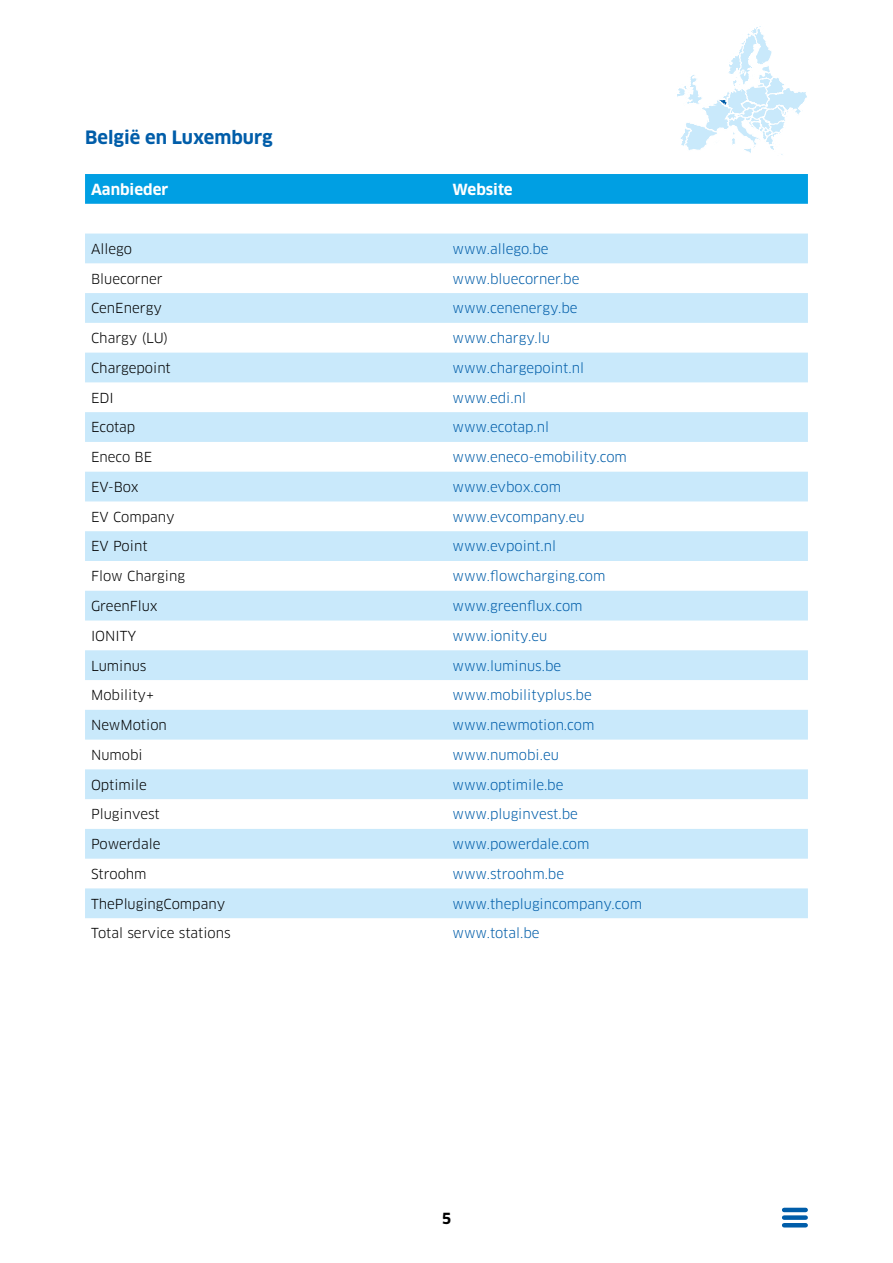
<style>
.page{position:relative;width:893px;height:1263px;background:#fff}
.page>*{position:absolute;margin:0;border:0;box-sizing:border-box;transform-origin:0 0}
.t1{font:700 18px "Clan OT";color:#005da9}
.t2{font:700 15px "Clan OT";color:#fff}
.t3{font:700 15px "Clan OT";color:#000}
.t4{font:13.5px "Clan OT";color:#005da9}
.t5{font:13.5px "Clan OT";color:#000}
</style>
<div class="page">
<div style="left:85px;top:174px;width:723px;height:30px;background:#009fe3"></div>
<svg style="left:85px;top:234px;width:723px;height:684px;fill:#c9e9fb"></svg>
<hr style="left:784px;top:1208px;width:22px;height:4px;background:#005da9">
<div style="left:784px;top:1215px;width:22px;height:5px;background:#005da9"></div>
<hr style="left:784px;top:1223px;width:22px;height:4px;background:#005da9">
<svg style="left:677px;top:26px;width:130px;height:129px"></svg>
<h1 class="t1" style="left:85px;top:127px;width:189px">België en Luxemburg</h1>
<p class="t2" style="left:91px;top:181px;width:79px">Aanbieder</p>
<p class="t2" style="left:452px;top:181px;width:62px">Website</p>
<p class="t5" style="left:91px;top:241px;width:42px">Allego</p>
<p class="t4" style="left:452px;top:241px;width:98px">www.allego.be</p>
<p class="t5" style="left:91px;top:270px;width:73px">Bluecorner</p>
<p class="t4" style="left:452px;top:270px;width:129px">www.bluecorner.be</p>
<p class="t5" style="left:91px;top:300px;width:72px">CenEnergy</p>
<p class="t4" style="left:452px;top:300px;width:127px">www.cenenergy.be</p>
<p class="t5" style="left:91px;top:330px;width:78px">Chargy (LU)</p>
<p class="t4" style="left:452px;top:330px;width:99px">www.chargy.lu</p>
<p class="t5" style="left:91px;top:360px;width:81px">Chargepoint</p>
<p class="t4" style="left:452px;top:360px;width:133px">www.chargepoint.nl</p>
<p class="t5" style="left:91px;top:390px;width:24px">EDI</p>
<p class="t4" style="left:452px;top:390px;width:75px">www.edi.nl</p>
<p class="t5" style="left:91px;top:419px;width:46px">Ecotap</p>
<p class="t4" style="left:452px;top:419px;width:98px">www.ecotap.nl</p>
<p class="t5" style="left:91px;top:449px;width:63px">Eneco BE</p>
<p class="t4" style="left:452px;top:449px;width:176px">www.eneco-emobility.com</p>
<p class="t5" style="left:91px;top:479px;width:49px">EV-Box</p>
<p class="t4" style="left:452px;top:479px;width:110px">www.evbox.com</p>
<p class="t5" style="left:91px;top:509px;width:85px">EV Company</p>
<p class="t4" style="left:452px;top:509px;width:134px">www.evcompany.eu</p>
<p class="t5" style="left:91px;top:538px;width:58px">EV Point</p>
<p class="t4" style="left:452px;top:538px;width:105px">www.evpoint.nl</p>
<p class="t5" style="left:91px;top:568px;width:96px">Flow Charging</p>
<p class="t4" style="left:452px;top:568px;width:154px">www.flowcharging.com</p>
<p class="t5" style="left:91px;top:598px;width:68px">GreenFlux</p>
<p class="t4" style="left:452px;top:598px;width:132px">www.greenflux.com</p>
<p class="t5" style="left:91px;top:628px;width:47px">IONITY</p>
<p class="t4" style="left:452px;top:628px;width:96px">www.ionity.eu</p>
<p class="t5" style="left:91px;top:657px;width:57px">Luminus</p>
<p class="t4" style="left:452px;top:657px;width:110px">www.luminus.be</p>
<p class="t5" style="left:91px;top:687px;width:65px">Mobility+</p>
<p class="t4" style="left:452px;top:687px;width:141px">www.mobilityplus.be</p>
<p class="t5" style="left:91px;top:717px;width:77px">NewMotion</p>
<p class="t4" style="left:452px;top:717px;width:143px">www.newmotion.com</p>
<p class="t5" style="left:91px;top:747px;width:53px">Numobi</p>
<p class="t4" style="left:452px;top:747px;width:108px">www.numobi.eu</p>
<p class="t5" style="left:91px;top:777px;width:57px">Optimile</p>
<p class="t4" style="left:452px;top:777px;width:112px">www.optimile.be</p>
<p class="t5" style="left:91px;top:806px;width:70px">Pluginvest</p>
<p class="t4" style="left:452px;top:806px;width:127px">www.pluginvest.be</p>
<p class="t5" style="left:91px;top:836px;width:71px">Powerdale</p>
<p class="t4" style="left:452px;top:836px;width:139px">www.powerdale.com</p>
<p class="t5" style="left:91px;top:866px;width:57px">Stroohm</p>
<p class="t4" style="left:452px;top:866px;width:113px">www.stroohm.be</p>
<p class="t5" style="left:91px;top:896px;width:136px">ThePlugingCompany</p>
<p class="t4" style="left:452px;top:896px;width:191px">www.theplugincompany.com</p>
<p class="t5" style="left:91px;top:925px;width:141px">Total service stations</p>
<p class="t4" style="left:452px;top:925px;width:89px">www.total.be</p>
<p class="t3" style="left:442px;top:1210px;width:11px">5</p>
</div>
